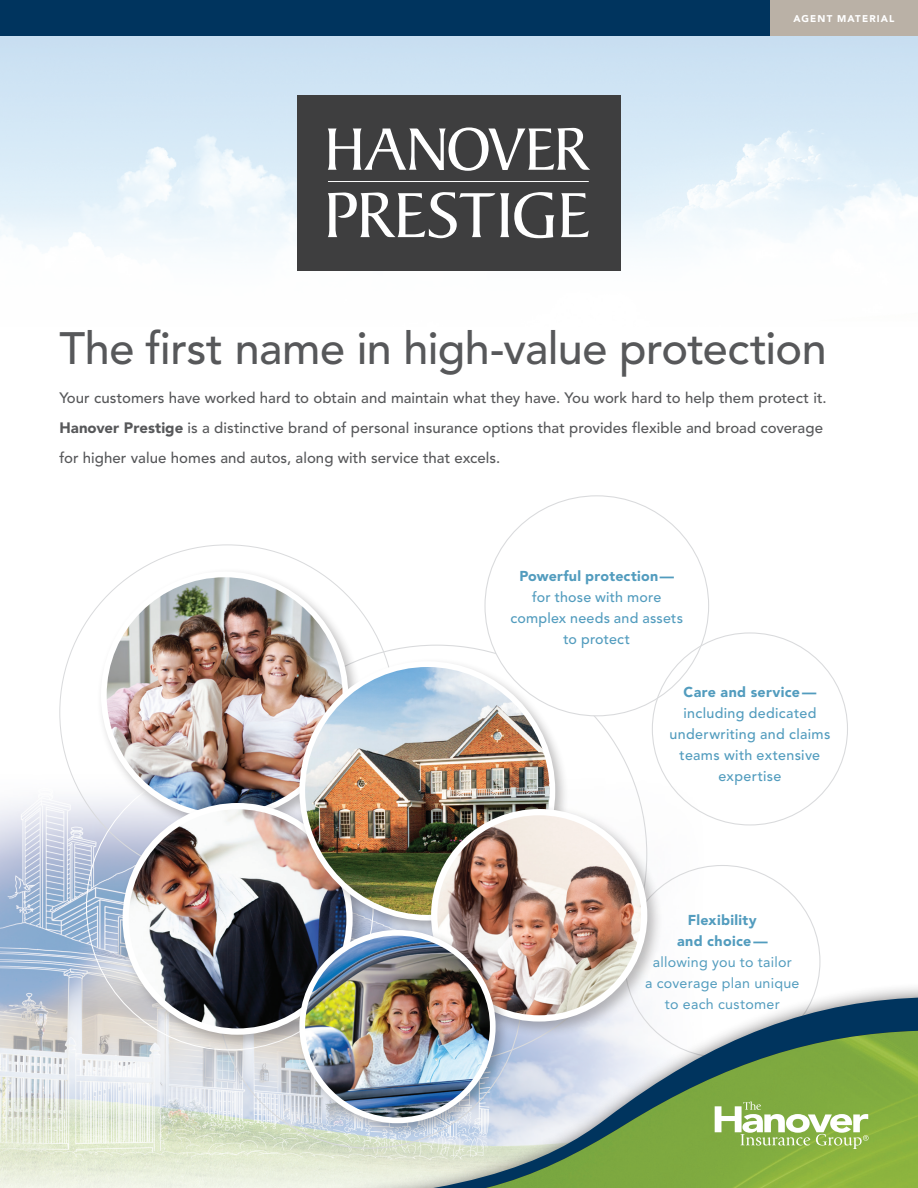
<style>
.page{position:relative;width:918px;height:1188px;background:#fff}
.page>*{position:absolute;margin:0;border:0;box-sizing:border-box;transform-origin:0 0}
.t1{font:500 45px "Avenir LT Std";letter-spacing:-.015em;color:#57585a}
.t2{font:500 15px/30px "Avenir LT Std";color:#57585a}
.t3{font:500 14.25px/21px "Avenir LT Std";letter-spacing:.02em;color:#529cbe;text-align:center}
.t4{font:900 14.25px/21px "Avenir LT Std";letter-spacing:.02em;color:#529cbe;text-align:center}
.t5{font:14.25px/21px "Avenir LT Std";letter-spacing:.02em;color:#529cbe;text-align:center}
.t6{font:900 9.75px "Avenir LT Std";letter-spacing:.12em;color:#fff}
.s1{font-weight:900}
</style>
<div class="page">
<img style="left:0;top:756px;width:710px;height:432px">
<div style="left:97px;top:567px;width:266px;height:266px;background:#231f20;opacity:.3"></div>
<img style="left:104px;top:574px;width:241px;height:242px;border-radius:121px">
<div style="left:118px;top:798px;width:251px;height:253px;background:#231f20;opacity:.3"></div>
<img style="left:126px;top:809px;width:169px;height:223px">
<div style="left:295px;top:657px;width:275px;height:278px;background:#231f20;opacity:.3"></div>
<img style="left:302px;top:664px;width:250px;height:254px">
<div style="left:0;top:0;width:918px;height:36px;background:#00345e"></div>
<div style="left:770px;top:0;width:148px;height:36px;background:#bab1a6"></div>
<div style="left:297px;top:95px;width:324px;height:176px;background:#3e3e3f"></div>
<svg style="left:328px;top:192px;width:226px;height:46px"></svg>
<svg style="left:561px;top:193px;width:28px;height:44px"></svg>
<svg style="left:328px;top:127px;width:262px;height:44px"></svg>
<hr style="left:328px;top:181px;width:261px;height:1px;background:#fff">
<div style="left:167px;top:982px;width:751px;height:206px;background:#231f20;opacity:.6"></div>
<svg style="left:179px;top:997px;width:739px;height:191px"></svg>
<svg style="left:322px;top:1138px;width:164px;height:50px;background:#d7dfd0"></svg>
<img style="left:486px;top:1031px;width:432px;height:157px">
<svg style="left:715px;top:1102px;width:154px;height:47px"></svg>
<div style="left:426px;top:804px;width:237px;height:233px;background:#231f20;opacity:.3"></div>
<img style="left:436px;top:812px;width:208px;height:206px">
<div style="left:431px;top:809px;width:216px;height:213px;border:6px solid #fff;border-radius:50%"></div>
<div style="left:295px;top:926px;width:215px;height:212px;background:#231f20;opacity:.3"></div>
<img style="left:302px;top:933px;width:191px;height:187px">
<div style="left:299px;top:930px;width:197px;height:193px;border:6px solid #fff;border-radius:50%"></div>
<div style="left:485px;top:496px;width:224px;height:220px;background:#fff;border-radius:50%"></div>
<p class="t6" style="left:793px;top:13px;width:103px">AGENT MATERIAL</p>
<h1 class="t1" style="left:59px;top:322px;width:769px">The first name in high-value protection</h1>
<p class="t2" style="left:59px;top:383px;width:769px">Your customers have worked hard to obtain and maintain what they have. You work hard to help them protect it.<br><span class="s1">Hanover Prestige</span> is a distinctive brand of personal insurance options that provides flexible and broad coverage for higher value homes and autos, along with service that excels.</p>
<p class="t4" style="left:519px;top:566px;width:156px">Powerful protection—</p>
<p class="t3" style="left:510px;top:587px;width:174px">for those with more complex needs and assets to protect</p>
<p class="t4" style="left:683px;top:682px;width:134px">Care and service—</p>
<p class="t3" style="left:669px;top:703px;width:162px">including dedicated underwriting and claims teams with extensive expertise</p>
<p class="t4" style="left:677px;top:909px;width:92px">Flexibility and choice—</p>
<p class="t5" style="left:645px;top:952px;width:156px">allowing you to tailor<br>a coverage plan unique to each customer</p>
</div>
